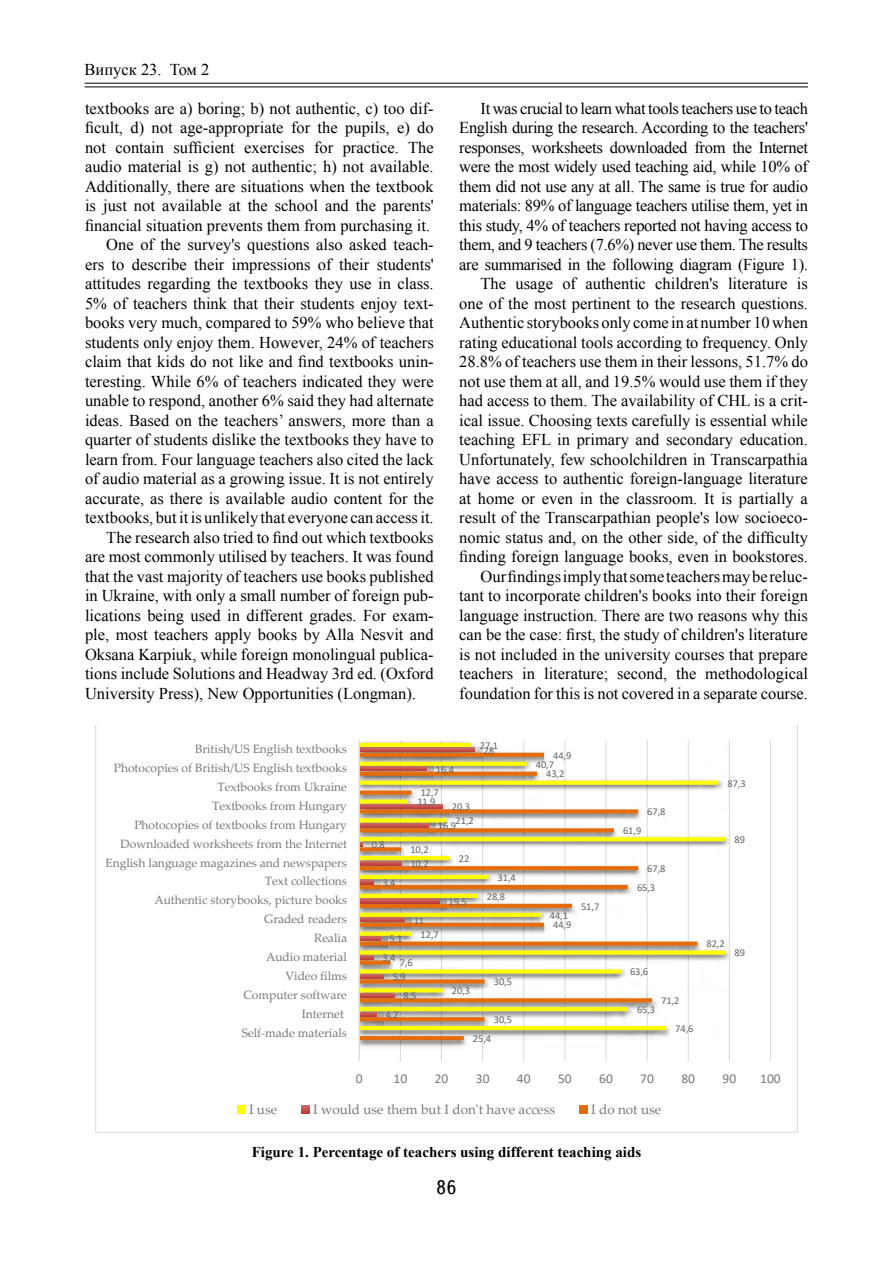
<style>
.page{position:relative;width:893px;height:1263px;background:#fff}
.page>*{position:absolute;margin:0;border:0;box-sizing:border-box;transform-origin:0 0}
.t1{font:19.5px "Ukrainian Text";color:#000}
.t2{font:16.5px/19.5px "Times New Roman";color:#000;text-align:right}
.t3{font:700 15px "Times New Roman";color:#000}
.t4{font:13.5px "Palatino Linotype";color:#77787b}
.t5{font:13.5px "Calibri";color:#77787b}
.t6{font:12px "Palatino Linotype";letter-spacing:-.005em;color:#77787b}
.t7{font:10.5px "Calibri";letter-spacing:-.005em;color:#636467}
.s1{color:#fff}
</style>
<div class="page">
<hr style="left:85px;top:83px;width:723px;height:1px;background:#000">
<hr style="left:85px;top:87px;width:723px;height:1px;background:#000">
<svg style="left:95px;top:726px;width:703px;height:407px"></svg>
<p class="t2" style="left:85px;top:60px;width:126px">Випуск 23.<span class="s1">.</span> Том 2</p>
<p class="t2" style="left:85px;top:98px;width:350px">textbooks are a) boring; b) not authentic, c) too dif-</p>
<p class="t2" style="left:85px;top:117px;width:350px">ficult, d) not age-appropriate for the pupils, e) do</p>
<p class="t2" style="left:85px;top:137px;width:350px">not contain sufficient exercises for practice. The</p>
<p class="t2" style="left:85px;top:156px;width:350px">audio material is g) not authentic; h) not available.</p>
<p class="t2" style="left:85px;top:176px;width:350px">Additionally, there are situations when the textbook</p>
<p class="t2" style="left:85px;top:195px;width:350px">is just not available at the school and the parents'</p>
<p class="t2" style="left:85px;top:215px;width:347px">financial situation prevents them from purchasing it.</p>
<p class="t2" style="left:106px;top:234px;width:329px">One of the survey's questions also asked teach-</p>
<p class="t2" style="left:85px;top:254px;width:350px">ers to describe their impressions of their students'</p>
<p class="t2" style="left:85px;top:273px;width:350px">attitudes regarding the textbooks they use in class.</p>
<p class="t2" style="left:85px;top:293px;width:350px">5% of teachers think that their students enjoy text-</p>
<p class="t2" style="left:85px;top:312px;width:350px">books very much, compared to 59% who believe that</p>
<p class="t2" style="left:85px;top:332px;width:350px">students only enjoy them. However, 24% of teachers</p>
<p class="t2" style="left:85px;top:352px;width:350px">claim that kids do not like and find textbooks unin-</p>
<p class="t2" style="left:85px;top:371px;width:350px">teresting. While 6% of teachers indicated they were</p>
<p class="t2" style="left:85px;top:391px;width:350px">unable to respond, another 6% said they had alternate</p>
<p class="t2" style="left:85px;top:410px;width:350px">ideas. Based on the teachers’ answers, more than a</p>
<p class="t2" style="left:85px;top:430px;width:350px">quarter of students dislike the textbooks they have to</p>
<p class="t2" style="left:85px;top:449px;width:350px">learn from. Four language teachers also cited the lack</p>
<p class="t2" style="left:85px;top:469px;width:350px">of audio material as a growing issue. It is not entirely</p>
<p class="t2" style="left:85px;top:488px;width:350px">accurate, as there is available audio content for the</p>
<p class="t2" style="left:85px;top:508px;width:350px">textbooks, but it is unlikely that everyone can access it.</p>
<p class="t2" style="left:106px;top:527px;width:329px">The research also tried to find out which textbooks</p>
<p class="t2" style="left:85px;top:547px;width:350px">are most commonly utilised by teachers. It was found</p>
<p class="t2" style="left:85px;top:566px;width:350px">that the vast majority of teachers use books published</p>
<p class="t2" style="left:85px;top:586px;width:350px">in Ukraine, with only a small number of foreign pub-</p>
<p class="t2" style="left:85px;top:605px;width:350px">lications being used in different grades. For exam-</p>
<p class="t2" style="left:85px;top:625px;width:350px">ple, most teachers apply books by Alla Nesvit and</p>
<p class="t2" style="left:85px;top:644px;width:350px">Oksana Karpiuk, while foreign monolingual publica-</p>
<p class="t2" style="left:85px;top:664px;width:350px">tions include Solutions and Headway 3rd ed. (Oxford</p>
<p class="t2" style="left:85px;top:683px;width:332px">University Press), New Opportunities (Longman).</p>
<p class="t2" style="left:459px;top:98px;width:350px">It was crucial to learn what tools teachers use to teach English during the research. According to the teachers' responses, worksheets downloaded from the Internet were the most widely used teaching aid, while 10% of them did not use any at all. The same is true for audio materials: 89% of language teachers utilise them, yet in this study, 4% of teachers reported not having access to them, and 9 teachers (7.6%) never use them. The results are summarised in the following diagram (Figure 1).<br>The usage of authentic children's literature is one of the most pertinent to the research questions.<br>Authentic storybooks only come in at number 10 when rating educational tools according to frequency. Only 28.8% of teachers use them in their lessons, 51.7% do not use them at all, and 19.5% would use them if they had access to them. The availability of CHL is a crit&shy;ical issue. Choosing texts carefully is essential while teaching EFL in primary and secondary education.<br>Unfortunately, few schoolchildren in Transcarpathia have access to authentic foreign-language literature at home or even in the classroom. It is partially a result of the Transcarpathian people's low socioeco&shy;nomic status and, on the other side, of the difficulty finding foreign language books, even in bookstores.<br>Our findings imply that some teachers may be reluc&shy;tant to incorporate children's books into their foreign language instruction. There are two reasons why this can be the case: first, the study of children's literature is not included in the university courses that prepare teachers in literature; second, the methodological foundation for this is not covered in a separate course.</p>
<p class="t6" style="left:195px;top:741px;width:153px">British/US English textbooks</p>
<p class="t6" style="left:114px;top:759px;width:235px">Photocopies of British/US English textbooks</p>
<p class="t6" style="left:217px;top:778px;width:131px">Textbooks from Ukraine</p>
<p class="t6" style="left:212px;top:797px;width:136px">Textbooks from Hungary</p>
<p class="t6" style="left:134px;top:816px;width:214px">Photocopies of textbooks from Hungary</p>
<p class="t6" style="left:121px;top:835px;width:228px">Downloaded worksheets from the Internet</p>
<p class="t6" style="left:105px;top:854px;width:243px">English language magazines and newspapers</p>
<p class="t6" style="left:265px;top:873px;width:84px">Text collections</p>
<p class="t6" style="left:154px;top:892px;width:194px">Authentic storybooks, picture books</p>
<p class="t6" style="left:264px;top:911px;width:84px">Graded readers</p>
<p class="t6" style="left:314px;top:929px;width:34px">Realia</p>
<p class="t6" style="left:266px;top:948px;width:82px">Audio material</p>
<p class="t6" style="left:286px;top:967px;width:63px">Video films</p>
<p class="t6" style="left:243px;top:986px;width:105px">Computer software</p>
<p class="t6" style="left:302px;top:1005px;width:44px">Internet</p>
<p class="t6" style="left:242px;top:1024px;width:107px">Self-made materials</p>
<p class="t7" style="left:436px;top:762px;width:20px">16,4</p>
<p class="t7" style="left:421px;top:785px;width:20px">12,7</p>
<p class="t7" style="left:417px;top:795px;width:20px">11,9</p>
<p class="t7" style="left:452px;top:799px;width:20px">20,3</p>
<p class="t7" style="left:480px;top:738px;width:20px">27,1</p>
<p class="t7" style="left:484px;top:743px;width:12px">28</p>
<p class="t7" style="left:372px;top:837px;width:15px">0,8</p>
<p class="t7" style="left:382px;top:875px;width:15px">3,4</p>
<p class="t7" style="left:389px;top:932px;width:15px">5,1</p>
<p class="t7" style="left:410px;top:842px;width:20px">10,2</p>
<p class="t7" style="left:410px;top:856px;width:20px">10,2</p>
<p class="t7" style="left:456px;top:813px;width:20px">21,2</p>
<p class="t7" style="left:438px;top:818px;width:20px">16,9</p>
<p class="t7" style="left:459px;top:851px;width:12px">22</p>
<p class="t7" style="left:414px;top:913px;width:12px">11</p>
<p class="t7" style="left:449px;top:894px;width:20px">19,5</p>
<p class="t7" style="left:421px;top:927px;width:20px">12,7</p>
<p class="t7" style="left:382px;top:950px;width:15px">3,4</p>
<p class="t7" style="left:400px;top:955px;width:15px">7,6</p>
<p class="t7" style="left:393px;top:969px;width:15px">5,9</p>
<p class="t7" style="left:403px;top:988px;width:15px">8,5</p>
<p class="t7" style="left:386px;top:1007px;width:15px">4,2</p>
<p class="t7" style="left:452px;top:983px;width:20px">20,3</p>
<p class="t7" style="left:498px;top:870px;width:20px">31,4</p>
<p class="t7" style="left:487px;top:889px;width:20px">28,8</p>
<p class="t7" style="left:494px;top:974px;width:20px">30,5</p>
<p class="t7" style="left:494px;top:1012px;width:20px">30,5</p>
<p class="t7" style="left:473px;top:1031px;width:20px">25,4</p>
<p class="t7" style="left:553px;top:748px;width:20px">44,9</p>
<p class="t7" style="left:536px;top:757px;width:20px">40,7</p>
<p class="t7" style="left:546px;top:767px;width:20px">43,2</p>
<p class="t7" style="left:550px;top:908px;width:20px">44,1</p>
<p class="t7" style="left:553px;top:918px;width:20px">44,9</p>
<p class="t7" style="left:581px;top:899px;width:20px">51,7</p>
<p class="t7" style="left:647px;top:804px;width:20px">67,8</p>
<p class="t7" style="left:623px;top:823px;width:20px">61,9</p>
<p class="t7" style="left:647px;top:861px;width:20px">67,8</p>
<p class="t7" style="left:637px;top:880px;width:20px">65,3</p>
<p class="t7" style="left:727px;top:776px;width:20px">87,3</p>
<p class="t7" style="left:734px;top:832px;width:12px">89</p>
<p class="t7" style="left:630px;top:964px;width:20px">63,6</p>
<p class="t7" style="left:661px;top:993px;width:20px">71,2</p>
<p class="t7" style="left:637px;top:1002px;width:20px">65,3</p>
<p class="t7" style="left:675px;top:1021px;width:20px">74,6</p>
<p class="t7" style="left:706px;top:936px;width:20px">82,2</p>
<p class="t7" style="left:734px;top:946px;width:12px">89</p>
<p class="t5" style="left:356px;top:1069px;width:8px">0</p>
<p class="t5" style="left:394px;top:1069px;width:15px">10</p>
<p class="t5" style="left:435px;top:1069px;width:15px">20</p>
<p class="t5" style="left:476px;top:1069px;width:15px">30</p>
<p class="t5" style="left:517px;top:1069px;width:15px">40</p>
<p class="t5" style="left:558px;top:1069px;width:15px">50</p>
<p class="t5" style="left:599px;top:1069px;width:15px">60</p>
<p class="t5" style="left:640px;top:1069px;width:15px">70</p>
<p class="t5" style="left:681px;top:1069px;width:15px">80</p>
<p class="t5" style="left:723px;top:1069px;width:15px">90</p>
<p class="t5" style="left:760px;top:1069px;width:22px">100</p>
<p class="t4" style="left:249px;top:1099px;width:30px">I use</p>
<p class="t4" style="left:313px;top:1099px;width:244px">I would use them but I don't have access</p>
<p class="t4" style="left:591px;top:1099px;width:72px">I do not use</p>
<p class="t3" style="left:252px;top:1141px;width:391px">Figure 1. Percentage of teachers using different teaching aids</p>
<p class="t1" style="left:436px;top:1177px;width:22px">86</p>
</div>
